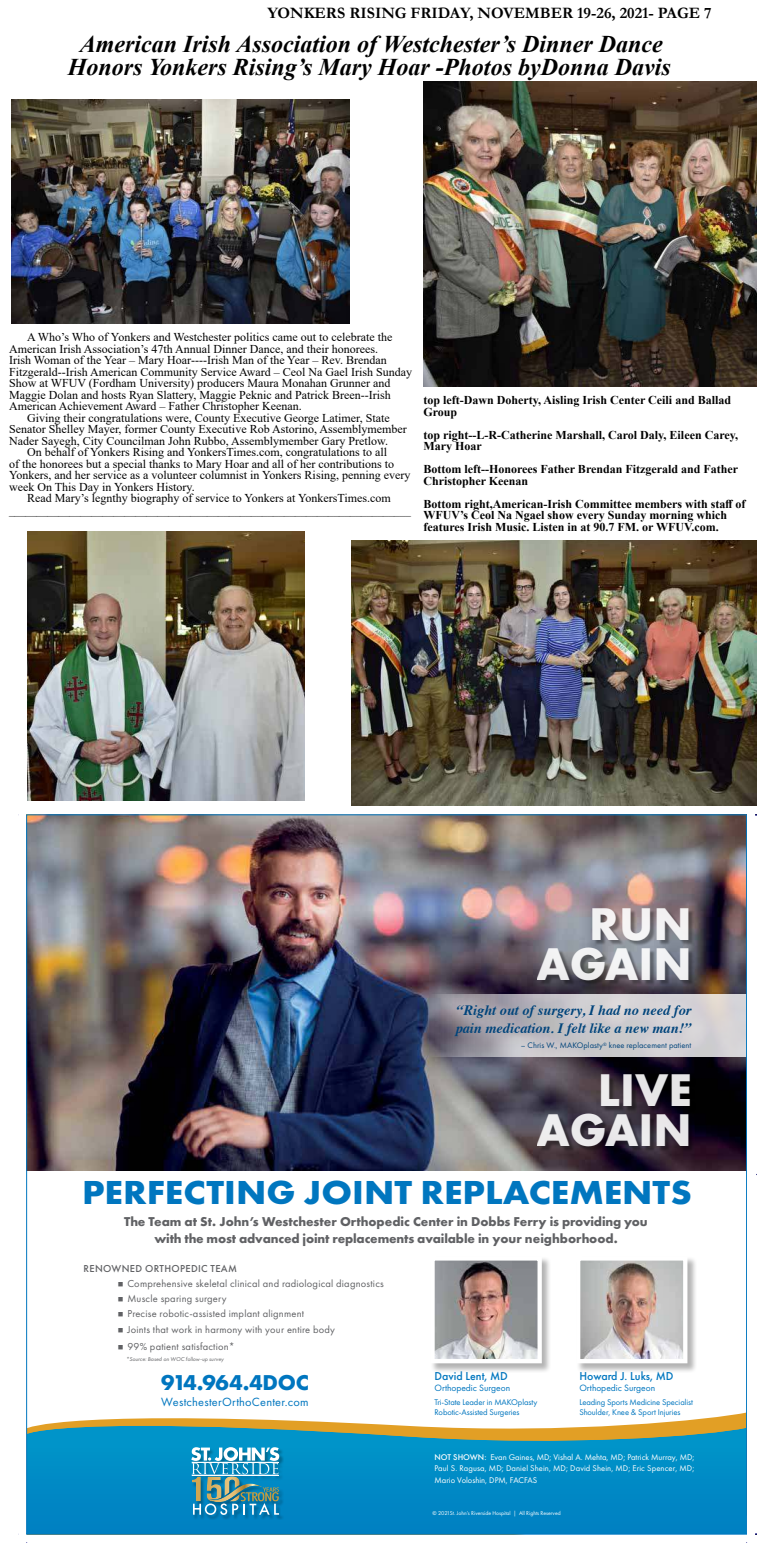
<style>
.page{position:relative;width:766px;height:1548px;background:#fff}
.page>*{position:absolute;margin:0;border:0;box-sizing:border-box;transform-origin:0 0}
.t1{font:700 47.6px/40px "Futura PT";color:#fff;text-align:right}
.t2{font:700 34.5px "Futura PT";color:#0076bf;scale:1.09 1}
.t3{font:italic 700 24px/23px "Times New Roman";color:#000;text-align:center}
.t4{font:700 22.3px "Futura PT";letter-spacing:-.01em;color:#0076bf}
.t5{font:700 16px "Garamond";color:#000}
.t6{font:italic 700 14.3px/18.1px "Times";color:#00447b}
.t7{font:700 13.3px/17.1px "Futura PT";color:#606164;text-align:center}
.t8{font:12.4px "Futura PT";letter-spacing:.02em;color:#0076bf}
.t9{font:12px "Times New Roman";color:#000}
.t10{font:700 12px/11.5px "Times New Roman";color:#000}
.t11{font:500 11.9px "Futura PT";color:#0076bf}
.t12{font:11px "Times New Roman";color:#000}
.t13{font:10.5px "Futura PT";letter-spacing:.02em;color:#606164}
.t14{font:500 10.5px "Futura PT";letter-spacing:.03em;color:#606164}
.t15{font:9.5px "Futura PT";color:#0076bf}
.t16{font:8.6px/11.4px "Futura PT";letter-spacing:.01em;color:#fff;text-align:justify}
.t17{font:8.6px/9.5px "Futura PT";letter-spacing:-.01em;color:#0076bf}
.t18{font:8.4px "Futura PT";letter-spacing:.005em;color:#00447b}
.t19{font:5.7px "Futura PT";color:#fff}
.t20{font:italic 5.7px "Futura PT";letter-spacing:.01em;color:#606164}
.s1{font-weight:500}
</style>
<div class="page">
<svg style="left:35px;top:1413px;width:709px;height:13px"></svg>
<img style="left:29px;top:1426px;width:715px;height:106px">
<img style="left:29px;top:817px;width:715px;height:353px">
<svg style="left:430px;top:994px;width:314px;height:63px"></svg>
<div style="left:538px;top:909px;width:157px;height:243px;background:#000;opacity:.4"></div>
<div style="left:191px;top:1448px;width:93px;height:72px;background:#000;opacity:.3"></div>
<svg style="left:191px;top:1447px;width:88px;height:27px"></svg>
<hr style="left:191px;top:1462px;width:87px;height:1px;background:#fff">
<hr style="left:191px;top:1475px;width:87px;height:1px;background:#fff">
<img style="left:192px;top:1476px;width:71px;height:26px">
<svg style="left:193px;top:1487px;width:86px;height:28px"></svg>
<div style="left:430px;top:1256px;width:121px;height:117px;background:#000;opacity:.3"></div>
<img style="left:435px;top:1261px;width:101px;height:97px">
<div style="left:430px;top:1256px;width:111px;height:107px;border:4px solid #fff"></div>
<div style="left:575px;top:1256px;width:121px;height:117px;background:#000;opacity:.3"></div>
<img style="left:581px;top:1261px;width:101px;height:97px">
<div style="left:576px;top:1256px;width:111px;height:107px;border:4px solid #fff"></div>
<img style="left:423px;top:81px;width:333px;height:306px">
<img style="left:27px;top:531px;width:278px;height:270px">
<img style="left:351px;top:540px;width:405px;height:265px">
<img style="left:11px;top:99px;width:338px;height:225px">
<h3 class="t5" style="left:267px;top:8px;width:445px">YONKERS RISING FRIDAY, NOVEMBER 19-26, 2021- PAGE 7</h3>
<h3 class="t3" style="left:68px;top:35px;width:604px">American Irish Association of Westchester’s Dinner Dance<br>Honors Yonkers Rising’s Mary Hoar -Photos byDonna Davis</h3>
<p class="t9" style="left:27px;top:333px;width:367px">A Who’s Who of Yonkers and Westchester politics came out to celebrate the</p>
<p class="t9" style="left:9px;top:344px;width:370px">American Irish Association’s 47th Annual Dinner Dance, and their honorees.</p>
<p class="t9" style="left:9px;top:352px;width:379px">Irish Woman of the Year – Mary Hoar----Irish Man of the Year – Rev. Brendan</p>
<p class="t9" style="left:9px;top:363px;width:404px">Fitzgerald--Irish American Community Service Award – Ceol Na Gael Irish Sunday</p>
<p class="t9" style="left:9px;top:375px;width:383px">Show at WFUV (Fordham University) producers Maura Monahan Grunner and</p>
<p class="t9" style="left:9px;top:386px;width:383px">Maggie Dolan and hosts Ryan Slattery, Maggie Peknic and Patrick Breen--Irish</p>
<p class="t9" style="left:9px;top:398px;width:294px">American Achievement Award – Father Christopher Keenan.</p>
<p class="t9" style="left:27px;top:409px;width:364px">Giving their congratulations were, County Executive George Latimer, State</p>
<p class="t9" style="left:9px;top:421px;width:399px">Senator Shelley Mayer, former County Executive Rob Astorino, Assemblymember</p>
<p class="t9" style="left:9px;top:432px;width:380px">Nader Sayegh, City Councilman John Rubbo, Assemblymember Gary Pretlow.</p>
<p class="t9" style="left:27px;top:448px;width:361px">On behalf of Yonkers Rising and YonkersTimes.com, congratulations to all</p>
<p class="t9" style="left:9px;top:459px;width:386px">of the honorees but a special thanks to Mary Hoar and all of her contributions to</p>
<p class="t9" style="left:9px;top:471px;width:403px">Yonkers, and her service as a volunteer columnist in Yonkers Rising, penning every</p>
<p class="t9" style="left:9px;top:482px;width:187px">week On This Day in Yonkers History.</p>
<p class="t9" style="left:27px;top:494px;width:365px">Read Mary’s legnthy biography of service to Yonkers at YonkersTimes.com</p>
<p class="t12" style="left:9px;top:506px;width:403px">_________________________________________________________________________</p>
<p class="t10" style="left:423px;top:396px;width:309px">top left-Dawn Doherty, Aisling Irish Center Ceili and Ballad<br>Group</p>
<p class="t10" style="left:423px;top:430px;width:316px">top right--L-R-Catherine Marshall, Carol Daly, Eileen Carey,<br>Mary Hoar</p>
<p class="t10" style="left:423px;top:463px;width:316px">Bottom left--Honorees Father Brendan Fitzgerald and Father<br>Christopher Keenan</p>
<p class="t10" style="left:423px;top:498px;width:323px">Bottom right,American-Irish Committee members with staff of<br>WFUV’s Ceol Na Ngael show every Sunday morning which features Irish Music. Listen in at 90.7 FM. or WFUV.com.</p>
<h1 class="t1" style="left:536px;top:908px;width:156px">RUN<br>AGAIN</h1>
<p class="t6" style="left:455px;top:1002px;width:237px">“Right out of surgery, I had no need for pain medication. I felt like a new man!”</p>
<p class="t18" style="left:520px;top:1042px;width:172px">– Chris W., MAKOplasty<sup>®</sup> knee replacement patient</p>
<h1 class="t1" style="left:536px;top:1074px;width:156px">LIVE<br>AGAIN</h1>
<h2 class="t2" style="left:82px;top:1179px;width:560px">PERFECTING JOINT REPLACEMENTS</h2>
<p class="t7" style="left:124px;top:1214px;width:525px">The Team at St. John’s Westchester Orthopedic Center in Dobbs Ferry is providing you with the most advanced joint replacements available in your neighborhood.</p>
<p class="t14" style="left:84px;top:1264px;width:155px">RENOWNED ORTHOPEDIC TEAM</p>
<p class="t13" style="left:118px;top:1279px;width:267px">■ Comprehensive skeletal clinical and radiological diagnostics</p>
<p class="t13" style="left:118px;top:1294px;width:110px">■ Muscle sparing surgery</p>
<p class="t13" style="left:118px;top:1309px;width:188px">■ Precise robotic-assisted implant alignment</p>
<p class="t13" style="left:118px;top:1325px;width:219px">■ Joints that work in harmony with your entire body</p>
<p class="t13" style="left:118px;top:1342px;width:119px">■ 99% patient satisfaction*</p>
<p class="t20" style="left:126px;top:1357px;width:99px">*Source: Based on WOC follow-up survey</p>
<h3 class="t4" style="left:161px;top:1374px;width:149px">914.964.4DOC</h3>
<p class="t8" style="left:161px;top:1397px;width:149px">WestchesterOrthoCenter.com</p>
<p class="t11" style="left:434px;top:1372px;width:75px">David Lent, MD</p>
<p class="t15" style="left:434px;top:1384px;width:77px">Orthopedic Surgeon</p>
<p class="t17" style="left:434px;top:1398px;width:104px">Tri-State Leader in MAKOplasty<br>Robotic-Assisted Surgeries</p>
<p class="t11" style="left:579px;top:1372px;width:96px">Howard J. Luks, MD</p>
<p class="t15" style="left:579px;top:1384px;width:77px">Orthopedic Surgeon</p>
<p class="t17" style="left:579px;top:1398px;width:115px">Leading Sports Medicine Specialist<br>Shoulder, Knee &amp; Sport Injuries</p>
<p class="t16" style="left:434px;top:1452px;width:261px"><span class="s1">NOT SHOWN:</span> Evan Gaines, MD; Vishal A. Mehta, MD; Patrick Murray, MD; Paul S. Ragusa, MD; Daniel Shein, MD; David Shein, MD; Eric Spencer, MD; Mario Voloshin, DPM, FACFAS</p>
<p class="t19" style="left:432px;top:1511px;width:130px">© 2021St. John’s Riverside Hospital | All Rights Reserved</p>
</div>
